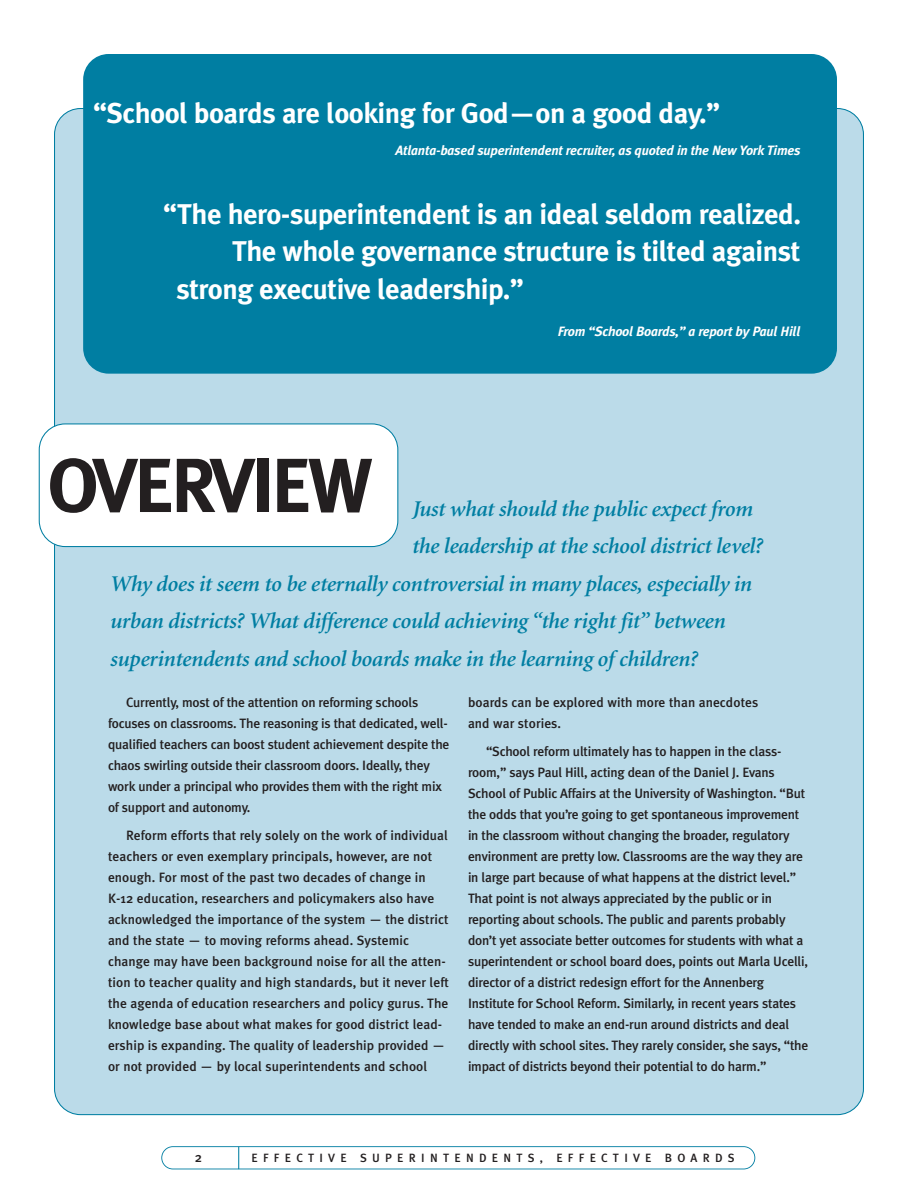
<style>
.page{position:relative;width:918px;height:1188px;background:#fff}
.page>*{position:absolute;margin:0;border:0;box-sizing:border-box;transform-origin:0 0}
.t1{font:700 76.5px "Meta Plus";letter-spacing:-.055em;color:#231f20}
.t2{font:700 28.5px "Meta Plus";letter-spacing:-.015em;color:#fff}
.t3{font:italic 600 22.5px "Minion";letter-spacing:-.015em;color:#007ea2}
.t4{font:500 13.5px/21px "Meta Plus";letter-spacing:-.015em;color:#231f20}
.t5{font:500 13.5px/21px "Meta Plus";letter-spacing:.005em;color:#231f20}
.t6{font:italic 700 13.5px "Meta Plus";letter-spacing:-.015em;color:#fff}
.t7{font:500 12px "Meta Plus";letter-spacing:.435em;color:#231f20}
</style>
<div class="page">
<div style="left:54px;top:108px;width:810px;height:1007px;background:#bbdbe9"></div>
<svg style="left:161px;top:1146px;width:594px;height:23px"></svg>
<div style="left:83px;top:54px;width:754px;height:320px;background:#007ea2;border-radius:26px"></div>
<svg style="left:39px;top:423px;width:359px;height:124px"></svg>
<h2 class="t2" style="left:93px;top:104px;width:629px">“School boards are looking for God—on a good day.”</h2>
<p class="t6" style="left:395px;top:146px;width:407px">Atlanta-based superintendent recruiter, as quoted in the New York Times</p>
<h2 class="t2" style="left:163px;top:204px;width:639px">“The hero-superintendent is an ideal seldom realized.</h2>
<h2 class="t2" style="left:232px;top:242px;width:570px">The whole governance structure is tilted against</h2>
<h2 class="t2" style="left:177px;top:279px;width:349px">strong executive leadership.”</h2>
<p class="t6" style="left:558px;top:327px;width:244px">From “School Boards,” a report by Paul Hill</p>
<h1 class="t1" style="left:47px;top:459px;width:327px">OVERVIEW</h1>
<h3 class="t3" style="left:412px;top:500px;width:342px">Just what should the public expect from</h3>
<h3 class="t3" style="left:411px;top:537px;width:352px">the leadership at the school district level?</h3>
<h3 class="t3" style="left:110px;top:575px;width:643px">Why does it seem to be eternally controversial in many places, especially in</h3>
<h3 class="t3" style="left:110px;top:612px;width:617px">urban districts? What difference could achieving “the right fit” between</h3>
<h3 class="t3" style="left:110px;top:650px;width:589px">superintendents and school boards make in the learning of children?</h3>
<p class="t4" style="left:108px;top:694px;width:343px;text-indent:18px">Currently, most of the attention on reforming schools focuses on classrooms. The reasoning is that dedicated, well&shy;qualified teachers can boost student achievement despite the chaos swirling outside their classroom doors. Ideally, they work under a principal who provides them with the right mix of support and autonomy.</p>
<p class="t5" style="left:108px;top:827px;width:343px;text-indent:18px">Reform efforts that rely solely on the work of individual teachers or even exemplary principals, however, are not enough. For most of the past two decades of change in K-12 education, researchers and policymakers also have acknowledged the importance of the system — the district and the state — to moving reforms ahead. Systemic change may have been background noise for all the atten&shy;tion to teacher quality and high standards, but it never left the agenda of education researchers and policy gurus. The knowledge base about what makes for good district lead&shy;ership is expanding. The quality of leadership provided — or not provided — by local superintendents and school</p>
<p class="t5" style="left:468px;top:694px;width:292px">boards can be explored with more than anecdotes and war stories.</p>
<p class="t4" style="left:468px;top:743px;width:342px;text-indent:18px">“School reform ultimately has to happen in the class&shy;room,” says Paul Hill, acting dean of the Daniel J. Evans School of Public Affairs at the University of Washington. “But the odds that you’re going to get spontaneous improvement in the classroom without changing the broader, regulatory environment are pretty low. Classrooms are the way they are in large part because of what happens at the district level.” That point is not always appreciated by the public or in reporting about schools. The public and parents probably don’t yet associate better outcomes for students with what a superintendent or school board does, points out Marla Ucelli, director of a district redesign effort for the Annenberg Institute for School Reform. Similarly, in recent years states have tended to make an end-run around districts and deal directly with school sites. They rarely consider, she says, “the impact of districts beyond their potential to do harm.”</p>
<p class="t4" style="left:195px;top:1148px;width:9px">2</p>
<p class="t7" style="left:252px;top:1153px;width:485px">EFFECTIVE SUPERINTENDENTS, EFFECTIVE BOARDS</p>
</div>
